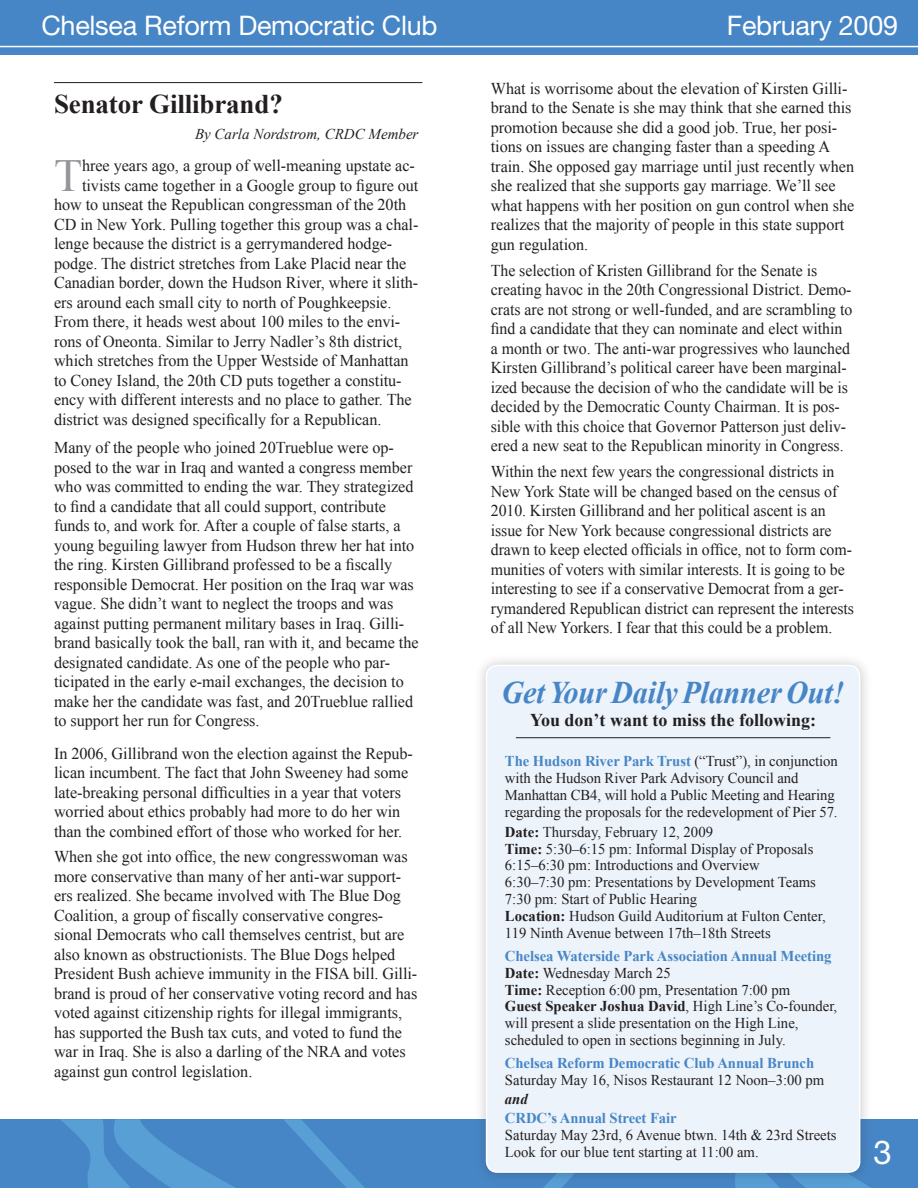
<style>
.page{position:relative;width:918px;height:1188px;background:#fff}
.page>*{position:absolute;margin:0;border:0;box-sizing:border-box;transform-origin:0 0}
.t1{font:45.9px "Times New Roman";color:#939598}
.t2{font:33px "Helvetica Neue";color:#fff}
.t3{font:italic 700 31.5px "Times New Roman";letter-spacing:-.005em;color:#4786c6;scale:.96 1}
.t4{font:27px "Helvetica Neue";letter-spacing:-.01em;color:#fff}
.t5{font:700 27px "Times New Roman";letter-spacing:-.005em;color:#231f20}
.t6{font:700 18px "Times New Roman";color:#231f20}
.t7{font:16.5px/19.5px "Times New Roman";color:#231f20}
.t8{font:16.5px/19.5px "Times New Roman";color:#231f20;scale:.96 1}
.t9{font:15px/16.8px "Times New Roman";color:#231f20}
.t10{font:700 15px "Times New Roman";letter-spacing:-.005em;color:#4786c6}
.t11{font:italic 15px "Times New Roman";color:#231f20}
.t12{font:italic 700 15px "Times New Roman";color:#231f20}
.s1{font-weight:700;color:#4786c6}
.s2{font-weight:700}
</style>
<div class="page">
<div style="left:0;top:1119px;width:918px;height:69px;background:#4786c6"></div>
<svg style="left:735px;top:1186px;width:136px;height:2px"></svg>
<svg style="left:543px;top:1186px;width:20px;height:2px"></svg>
<svg style="left:284px;top:1119px;width:81px;height:69px"></svg>
<svg style="left:60px;top:1119px;width:176px;height:69px"></svg>
<div style="left:0;top:0;width:918px;height:55px;background:#4786c6"></div>
<hr style="left:0;top:46px;width:918px;height:1px;background:#fff">
<hr style="left:54px;top:82px;width:368px;height:1px;background:#231f20">
<div style="left:474px;top:650px;width:399px;height:536px;background:#231f20;opacity:.25"></div>
<div style="left:487px;top:665px;width:373px;height:507px;background:#ecf3fa;border-radius:11px"></div>
<div style="left:486px;top:665px;width:374px;height:508px;border:2px solid #fff;border-radius:11px"></div>
<hr style="left:516px;top:737px;width:314px;height:1px;background:#231f20">
<h3 class="t4" style="left:41px;top:10px;width:398px">Chelsea Reform Democratic Club</h3>
<h3 class="t5" style="left:54px;top:85px;width:230px">Senator Gillibrand?</h3>
<p class="t11" style="left:195px;top:124px;width:225px">By Carla Nordstrom, CRDC Member</p>
<h1 class="t1" style="left:54px;top:145px;width:30px">T</h1>
<p class="t7" style="left:82px;top:156px;width:334px">hree years ago, a group of well-meaning upstate ac-</p>
<p class="t7" style="left:82px;top:175px;width:338px">tivists came together in a Google group to figure out</p>
<p class="t7" style="left:54px;top:195px;width:354px">how to unseat the Republican congressman of the 20th</p>
<p class="t7" style="left:54px;top:214px;width:366px">CD in New York. Pulling together this group was a chal-</p>
<p class="t7" style="left:54px;top:234px;width:340px">lenge because the district is a gerrymandered hodge-</p>
<p class="t7" style="left:54px;top:253px;width:354px">podge. The district stretches from Lake Placid near the</p>
<p class="t7" style="left:54px;top:273px;width:366px">Canadian border, down the Hudson River, where it slith-</p>
<p class="t7" style="left:54px;top:292px;width:339px">ers around each small city to north of Poughkeepsie.</p>
<p class="t7" style="left:54px;top:312px;width:348px">From there, it heads west about 100 miles to the envi-</p>
<p class="t7" style="left:54px;top:331px;width:350px">rons of Oneonta. Similar to Jerry Nadler’s 8th district,</p>
<p class="t7" style="left:54px;top:351px;width:356px">which stretches from the Upper Westside of Manhattan</p>
<p class="t7" style="left:54px;top:370px;width:349px">to Coney Island, the 20th CD puts together a constitu-</p>
<p class="t7" style="left:54px;top:390px;width:359px">ency with different interests and no place to gather. The</p>
<p class="t7" style="left:54px;top:409px;width:329px">district was designed specifically for a Republican.</p>
<p class="t7" style="left:54px;top:438px;width:366px">Many of the people who joined 20Trueblue were op&shy;posed to the war in Iraq and wanted a congress member who was committed to ending the war. They strategized to find a candidate that all could support, contribute funds to, and work for. After a couple of false starts, a young beguiling lawyer from Hudson threw her hat into the ring. Kirsten Gillibrand professed to be a fiscally responsible Democrat. Her position on the Iraq war was vague. She didn’t want to neglect the troops and was against putting permanent military bases in Iraq. Gilli&shy;brand basically took the ball, ran with it, and became the designated candidate. As one of the people who par&shy;ticipated in the early e-mail exchanges, the decision to make her the candidate was fast, and 20Trueblue rallied to support her run for Congress.</p>
<p class="t7" style="left:54px;top:743px;width:360px">In 2006, Gillibrand won the election against the Repub&shy;lican incumbent. The fact that John Sweeney had some late-breaking personal difficulties in a year that voters worried about ethics probably had more to do her win than the combined effort of those who worked for her.</p>
<p class="t7" style="left:54px;top:847px;width:365px">When she got into office, the new congresswoman was more conservative than many of her anti-war support&shy;ers realized. She became involved with The Blue Dog Coalition, a group of fiscally conservative congres&shy;sional Democrats who call themselves centrist, but are also known as obstructionists. The Blue Dogs helped President Bush achieve immunity in the FISA bill. Gilli&shy;brand is proud of her conservative voting record and has voted against citizenship rights for illegal immigrants, has supported the Bush tax cuts, and voted to fund the war in Iraq. She is also a darling of the NRA and votes against gun control legislation.</p>
<h3 class="t4" style="left:727px;top:10px;width:173px">February 2009</h3>
<p class="t7" style="left:491px;top:78px;width:365px">What is worrisome about the elevation of Kirsten Gilli&shy;brand to the Senate is she may think that she earned this promotion because she did a good job. True, her posi&shy;tions on issues are changing faster than a speeding A train. She opposed gay marriage until just recently when she realized that she supports gay marriage. We’ll see what happens with her position on gun control when she realizes that the majority of people in this state support gun regulation.</p>
<p class="t8" style="left:491px;top:260px;width:378px">The selection of Kristen Gillibrand for the Senate is creating havoc in the 20th Congressional District. Demo&shy;crats are not strong or well-funded, and are scrambling to find a candidate that they can nominate and elect within a month or two. The anti-war progressives who launched Kirsten Gillibrand’s political career have been marginal&shy;ized because the decision of who the candidate will be is decided by the Democratic County Chairman. It is pos&shy;sible with this choice that Governor Patterson just deliv&shy;ered a new seat to the Republican minority in Congress.</p>
<p class="t8" style="left:491px;top:462px;width:380px">Within the next few years the congressional districts in New York State will be changed based on the census of 2010. Kirsten Gillibrand and her political ascent is an issue for New York because congressional districts are drawn to keep elected officials in office, not to form com&shy;munities of voters with similar interests. It is going to be interesting to see if a conservative Democrat from a ger&shy;rymandered Republican district can represent the interests of all New Yorkers. I fear that this could be a problem.</p>
<h3 class="t3" style="left:502px;top:671px;width:359px">Get Your Daily Planner Out!</h3>
<p class="t6" style="left:530px;top:708px;width:288px">You don’t want to miss the following:</p>
<p class="t9" style="left:505px;top:753px;width:334px"><span class="s1">The Hudson River Park Trust</span> (“Trust”), in conjunction with the Hudson River Park Advisory Council and Manhattan CB4, will hold a Public Meeting and Hearing regarding the proposals for the redevelopment of Pier 57.</p>
<p class="t9" style="left:505px;top:823px;width:322px"><span class="s2">Date:</span> Thursday, February 12, 2009<br><span class="s2">Time:</span> 5:30–6:15 pm: Informal Display of Proposals 6:15–6:30 pm: Introductions and Overview<br>6:30–7:30 pm: Presentations by Development Teams 7:30 pm: Start of Public Hearing<br><span class="s2">Location:</span> Hudson Guild Auditorium at Fulton Center, 119 Ninth Avenue between 17th–18th Streets</p>
<p class="t9" style="left:505px;top:947px;width:334px"><span class="s1">Chelsea Waterside Park Association Annual Meeting </span><span class="s2">Date:</span> Wednesday March 25<br><span class="s2">Time:</span> Reception 6:00 pm, Presentation 7:00 pm<br><span class="s2">Guest Speaker Joshua David</span>, High Line’s Co-founder, will present a slide presentation on the High Line, scheduled to open in sections beginning in July.</p>
<p class="t10" style="left:505px;top:1053px;width:311px">Chelsea Reform Democratic Club Annual Brunch</p>
<p class="t9" style="left:505px;top:1071px;width:321px">Saturday May 16, Nisos Restaurant 12 Noon–3:00 pm</p>
<p class="t12" style="left:505px;top:1089px;width:24px">and</p>
<p class="t10" style="left:505px;top:1108px;width:173px">CRDC’s Annual Street Fair</p>
<p class="t9" style="left:505px;top:1126px;width:333px">Saturday May 23rd, 6 Avenue btwn. 14th &amp; 23rd Streets<br>Look for our blue tent starting at 11:00 am.</p>
<h2 class="t2" style="left:874px;top:1132px;width:20px">3</h2>
</div>
